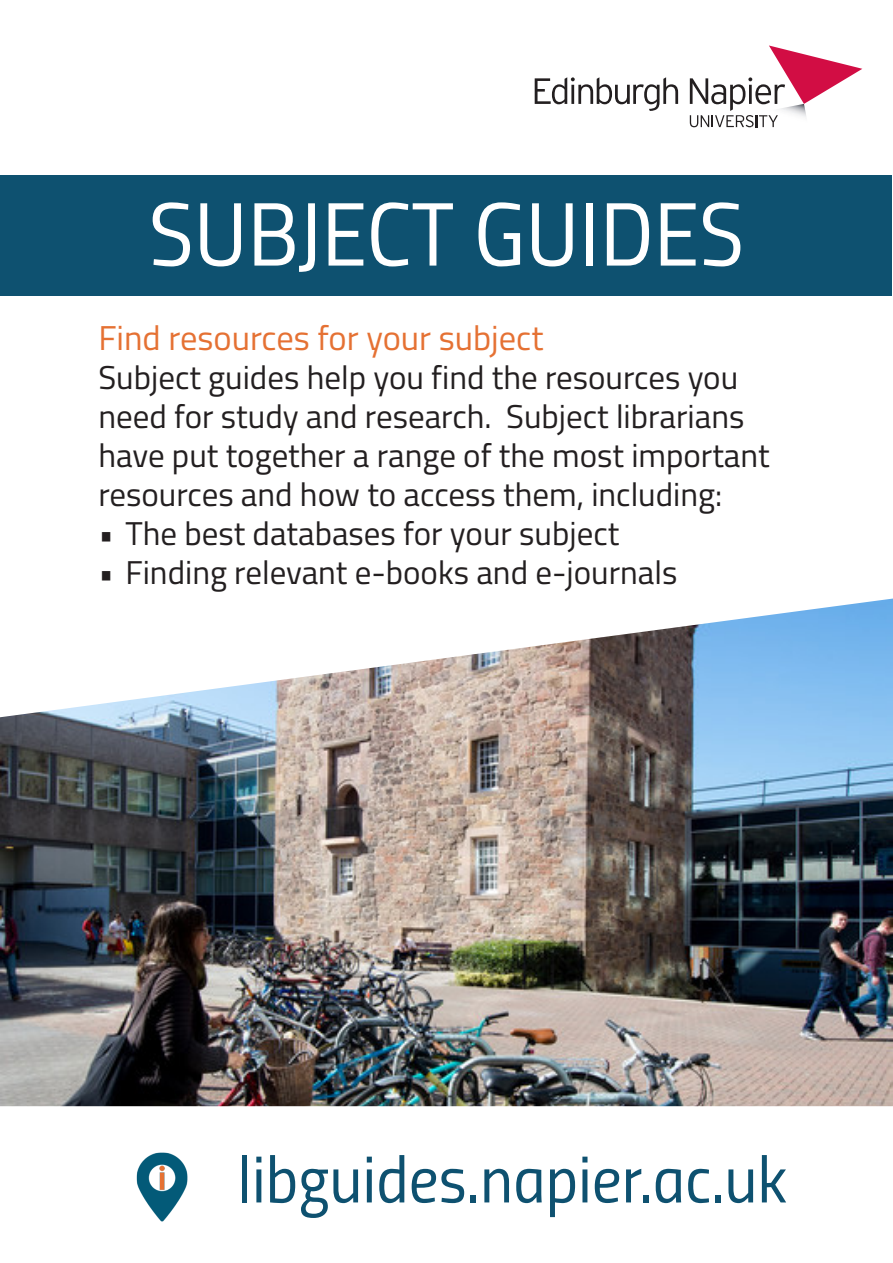
<style>
.page{position:relative;width:893px;height:1263px;background:#fff}
.page>*{position:absolute;margin:0;border:0;box-sizing:border-box;transform-origin:0 0}
.t1{font:90px "Titillium Regular Upright";color:#fff}
.t2{font:66px "Titillium Regular Upright";color:#0e5170}
.t3{font:34.5px "Titillium";color:#e57133}
.t4{font:33px/39px "Titillium";color:#231f20}
</style>
<div class="page">
<div style="left:1px;top:176px;width:891px;height:120px;background:#0e5170"></div>
<svg style="left:535px;top:77px;width:143px;height:34px"></svg>
<svg style="left:690px;top:45px;width:172px;height:82px"></svg>
<img style="left:0;top:598px;width:893px;height:508px">
<img style="left:136px;top:1152px;width:52px;height:70px">
<p class="t1" style="left:149px;top:168px;width:597px">SUBJECT GUIDES</p>
<p class="t3" style="left:98px;top:313px;width:447px">Find resources for your subject</p>
<p class="t4" style="left:98px;top:356px;width:673px">Subject guides help you find the resources you need for study and research. Subject librarians have put together a range of the most important resources and how to access them, including:</p>
<p class="t4" style="left:98px;top:512px;width:522px">• The best databases for your subject</p>
<p class="t4" style="left:98px;top:551px;width:580px">• Finding relevant e-books and e-journals</p>
<p class="t2" style="left:238px;top:1130px;width:551px">libguides.napier.ac.uk</p>
</div>
